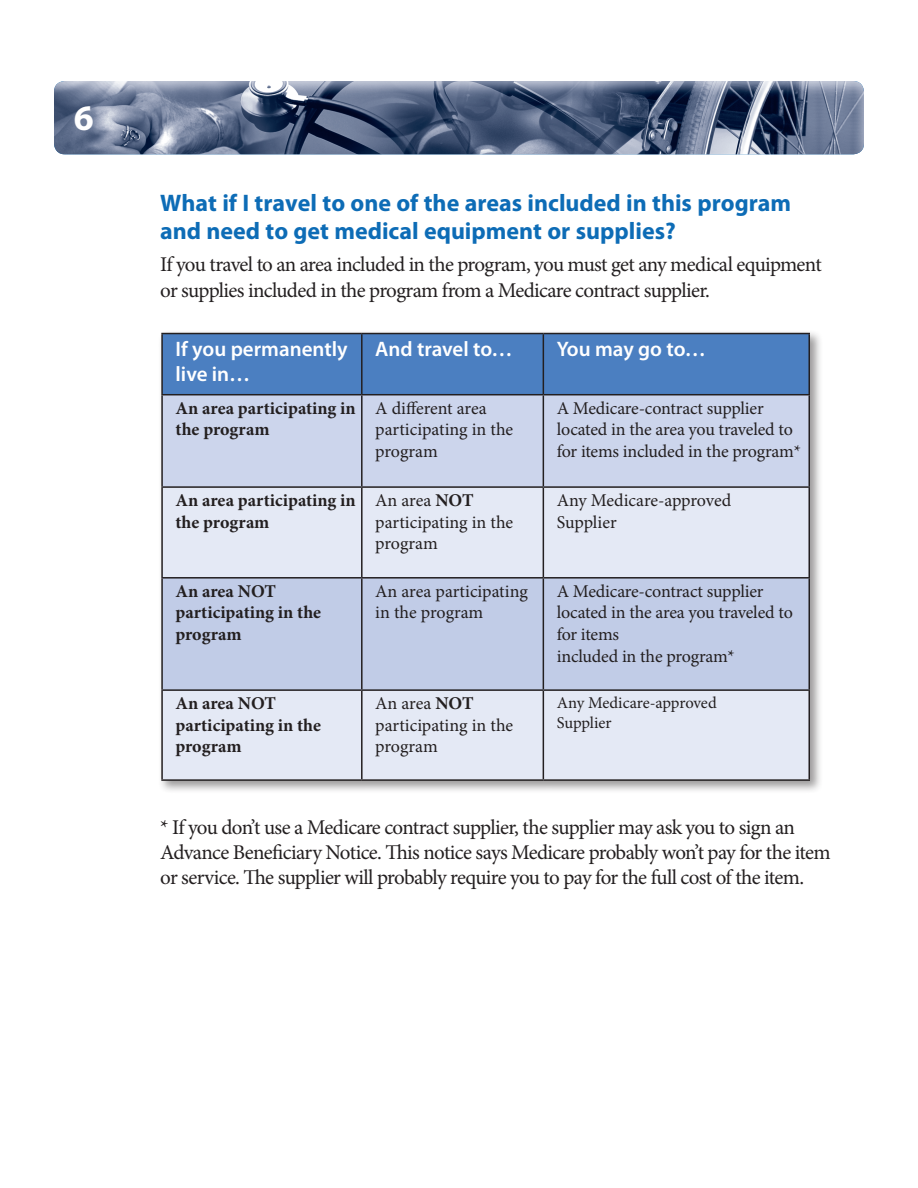
<style>
.page{position:relative;width:918px;height:1188px;background:#fff}
.page>*{position:absolute;margin:0;border:0;box-sizing:border-box;transform-origin:0 0}
.t1{font:700 36px "Myriad Pro";color:#fff}
.subhead{font:700 24px/28.8px "Myriad Pro";color:#0d6cb6}
.Text_14{font:21px/25.2px "Minion Pro";letter-spacing:-.035em;color:#231f20}
.t2{font:600 21px/25.2px "Myriad Pro";color:#fff}
.t3{font:18px/21.6px "Minion Pro";letter-spacing:-.01em;color:#231f20}
.t4{font:700 18px/21.6px "Minion Pro";color:#231f20}
.t5{font:16.5px/19.8px "Minion Pro";letter-spacing:-.01em;color:#231f20}
.s1{font-weight:700}
</style>
<div class="page">
<img style="left:54px;top:81px;width:810px;height:73px">
<div style="left:158px;top:329px;width:665px;height:465px;background:#231f20;opacity:.45"></div>
<div style="left:163px;top:334px;width:645px;height:60px;background:#4b7fc1"></div>
<div style="left:163px;top:395px;width:645px;height:91px;background:#ccd5ec"></div>
<div style="left:163px;top:488px;width:645px;height:291px;background:#e4e9f5"></div>
<div style="left:163px;top:579px;width:645px;height:110px;background:#c1cce7"></div>
<hr style="left:161px;top:395px;width:2px;height:91px;background:#231f20">
<hr style="left:361px;top:395px;width:2px;height:91px;background:#231f20">
<hr style="left:543px;top:395px;width:1px;height:91px;background:#231f20">
<hr style="left:808px;top:395px;width:2px;height:91px;background:#231f20">
<hr style="left:161px;top:486px;width:201px;height:2px;background:#231f20">
<hr style="left:161px;top:488px;width:2px;height:89px;background:#231f20">
<hr style="left:362px;top:486px;width:181px;height:2px;background:#231f20">
<hr style="left:361px;top:488px;width:2px;height:89px;background:#231f20">
<hr style="left:543px;top:486px;width:267px;height:2px;background:#231f20">
<hr style="left:543px;top:488px;width:1px;height:89px;background:#231f20">
<hr style="left:808px;top:488px;width:2px;height:89px;background:#231f20">
<hr style="left:161px;top:577px;width:201px;height:2px;background:#231f20">
<hr style="left:161px;top:579px;width:2px;height:110px;background:#231f20">
<hr style="left:362px;top:577px;width:181px;height:2px;background:#231f20">
<hr style="left:361px;top:579px;width:2px;height:110px;background:#231f20">
<hr style="left:543px;top:577px;width:267px;height:2px;background:#231f20">
<hr style="left:543px;top:579px;width:1px;height:110px;background:#231f20">
<hr style="left:808px;top:579px;width:2px;height:110px;background:#231f20">
<hr style="left:161px;top:689px;width:201px;height:2px;background:#231f20">
<hr style="left:161px;top:691px;width:2px;height:88px;background:#231f20">
<hr style="left:362px;top:689px;width:181px;height:2px;background:#231f20">
<hr style="left:361px;top:691px;width:2px;height:88px;background:#231f20">
<hr style="left:543px;top:689px;width:267px;height:2px;background:#231f20">
<hr style="left:543px;top:691px;width:1px;height:88px;background:#231f20">
<hr style="left:808px;top:691px;width:2px;height:88px;background:#231f20">
<hr style="left:161px;top:779px;width:201px;height:2px;background:#231f20">
<hr style="left:362px;top:779px;width:181px;height:2px;background:#231f20">
<hr style="left:543px;top:779px;width:267px;height:2px;background:#231f20">
<hr style="left:161px;top:333px;width:201px;height:1px;background:#231f20">
<hr style="left:161px;top:334px;width:2px;height:60px;background:#231f20">
<hr style="left:362px;top:333px;width:181px;height:1px;background:#231f20">
<hr style="left:361px;top:334px;width:2px;height:60px;background:#231f20">
<hr style="left:543px;top:333px;width:267px;height:1px;background:#231f20">
<hr style="left:543px;top:334px;width:1px;height:60px;background:#231f20">
<hr style="left:808px;top:334px;width:2px;height:60px;background:#231f20">
<hr style="left:161px;top:394px;width:201px;height:1px;background:#231f20">
<hr style="left:362px;top:394px;width:181px;height:1px;background:#231f20">
<hr style="left:543px;top:394px;width:267px;height:1px;background:#231f20">
<h1 class="t1" style="left:74px;top:95px;width:21px">6</h1>
<p class="subhead" style="left:160px;top:187px;width:632px">What if I travel to one of the areas included in this program and need to get medical equipment or supplies?</p>
<p class="Text_14" style="left:160px;top:252px;width:663px">If you travel to an area included in the program, you must get any medical equipment or supplies included in the program from a Medicare contract supplier.</p>
<p class="t2" style="left:176px;top:336px;width:174px">If you permanently live in…</p>
<p class="t2" style="left:375px;top:336px;width:139px">And travel to…</p>
<p class="t2" style="left:557px;top:336px;width:151px">You may go to…</p>
<p class="t4" style="left:176px;top:397px;width:182px">An area participating in the program</p>
<p class="t3" style="left:375px;top:397px;width:139px">A different area participating in the program</p>
<p class="t3" style="left:557px;top:397px;width:246px">A Medicare-contract supplier located in the area you traveled to for items included in the program*</p>
<p class="t4" style="left:176px;top:489px;width:182px">An area participating in the program</p>
<p class="t3" style="left:375px;top:490px;width:139px">An area <span class="s1">NOT </span>participating in the program</p>
<p class="t3" style="left:557px;top:490px;width:176px">Any Medicare-approved<br>Supplier</p>
<p class="t4" style="left:176px;top:580px;width:147px">An area NOT participating in the program</p>
<p class="t3" style="left:375px;top:580px;width:154px">An area participating in the program</p>
<p class="t3" style="left:557px;top:580px;width:238px">A Medicare-contract supplier located in the area you traveled to for items<br>included in the program*</p>
<p class="t4" style="left:176px;top:692px;width:147px">An area NOT participating in the program</p>
<p class="t3" style="left:375px;top:693px;width:139px">An area <span class="s1">NOT </span>participating in the program</p>
<p class="t5" style="left:557px;top:693px;width:161px">Any Medicare-approved<br>Supplier</p>
<p class="Text_14" style="left:160px;top:815px;width:672px">* If you don’t use a Medicare contract supplier, the supplier may ask you to sign an<br>Advance Beneficiary Notice. This notice says Medicare probably won’t pay for the item or service. The supplier will probably require you to pay for the full cost of the item.</p>
</div>
